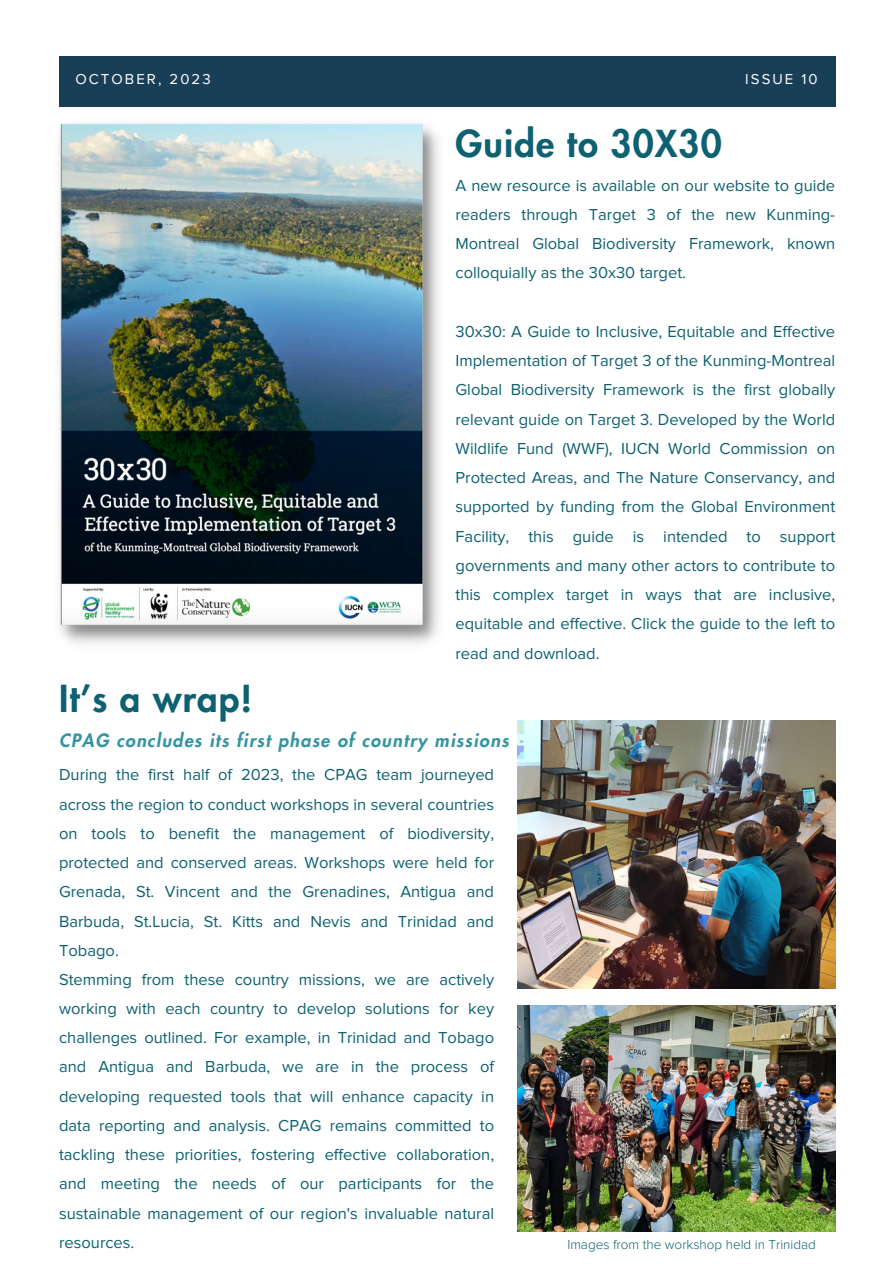
<style>
.page{position:relative;width:893px;height:1264px;background:#fff}
.page>*{position:absolute;margin:0;border:0;box-sizing:border-box;transform-origin:0 0}
.t1{font:800 36.3px "Futura LT Pro";letter-spacing:.03em;color:#0e6171}
.t2{font:italic 800 18px "Futura LT Pro";letter-spacing:.07em;color:#3494a0}
.t3{font:16.5px/29.2px "Proxima Nova";color:#0e6171;text-align:justify}
.t4{font:14.85px "Proxima Nova";letter-spacing:.14em;color:#fff}
.t5{font:300 13.5px "Proxima Nova";color:#0e6171}
</style>
<div class="page">
<div style="left:59px;top:56px;width:776px;height:51px;background:#193f57"></div>
<img style="left:59px;top:123px;width:380px;height:521px">
<img style="left:517px;top:1005px;width:318px;height:226px">
<img style="left:517px;top:720px;width:318px;height:268px">
<p class="t4" style="left:75px;top:73px;width:137px">OCTOBER, 2023</p>
<p class="t4" style="left:745px;top:73px;width:74px">ISSUE 10</p>
<p class="t1" style="left:455px;top:127px;width:268px">Guide to 30X30</p>
<p class="t3" style="left:455px;top:171px;width:381px">A new resource is available on our website to guide readers through Target 3 of the new Kunming-Montreal Global Biodiversity Framework, known colloquially as the 30x30 target.</p>
<p class="t3" style="left:455px;top:317px;width:381px">30x30: A Guide to Inclusive, Equitable and Effective Implementation of Target 3 of the Kunming-Montreal Global Biodiversity Framework is the first globally relevant guide on Target 3. Developed by the World Wildlife Fund (WWF), IUCN World Commission on Protected Areas, and The Nature Conservancy, and supported by funding from the Global Environment Facility, this guide is intended to support governments and many other actors to contribute to this complex target in ways that are inclusive, equitable and effective. Click the guide to the left to read and download.</p>
<p class="t1" style="left:59px;top:681px;width:195px">It’s a wrap!</p>
<p class="t2" style="left:59px;top:732px;width:451px">CPAG concludes its first phase of country missions</p>
<p class="t3" style="left:59px;top:761px;width:436px">During the first half of 2023, the CPAG team journeyed across the region to conduct workshops in several countries on tools to benefit the management of biodiversity, protected and conserved areas. Workshops were held for Grenada, St. Vincent and the Grenadines, Antigua and Barbuda, St.Lucia, St. Kitts and Nevis and Trinidad and Tobago.</p>
<p class="t3" style="left:59px;top:965px;width:436px">Stemming from these country missions, we are actively working with each country to develop solutions for key challenges outlined. For example, in Trinidad and Tobago and Antigua and Barbuda, we are in the process of developing requested tools that will enhance capacity in data reporting and analysis. CPAG remains committed to tackling these priorities, fostering effective collaboration, and meeting the needs of our participants for the sustainable management of our region's invaluable natural resources.</p>
<p class="t5" style="left:567px;top:1238px;width:250px">Images from the workshop held in Trinidad</p>
</div>
